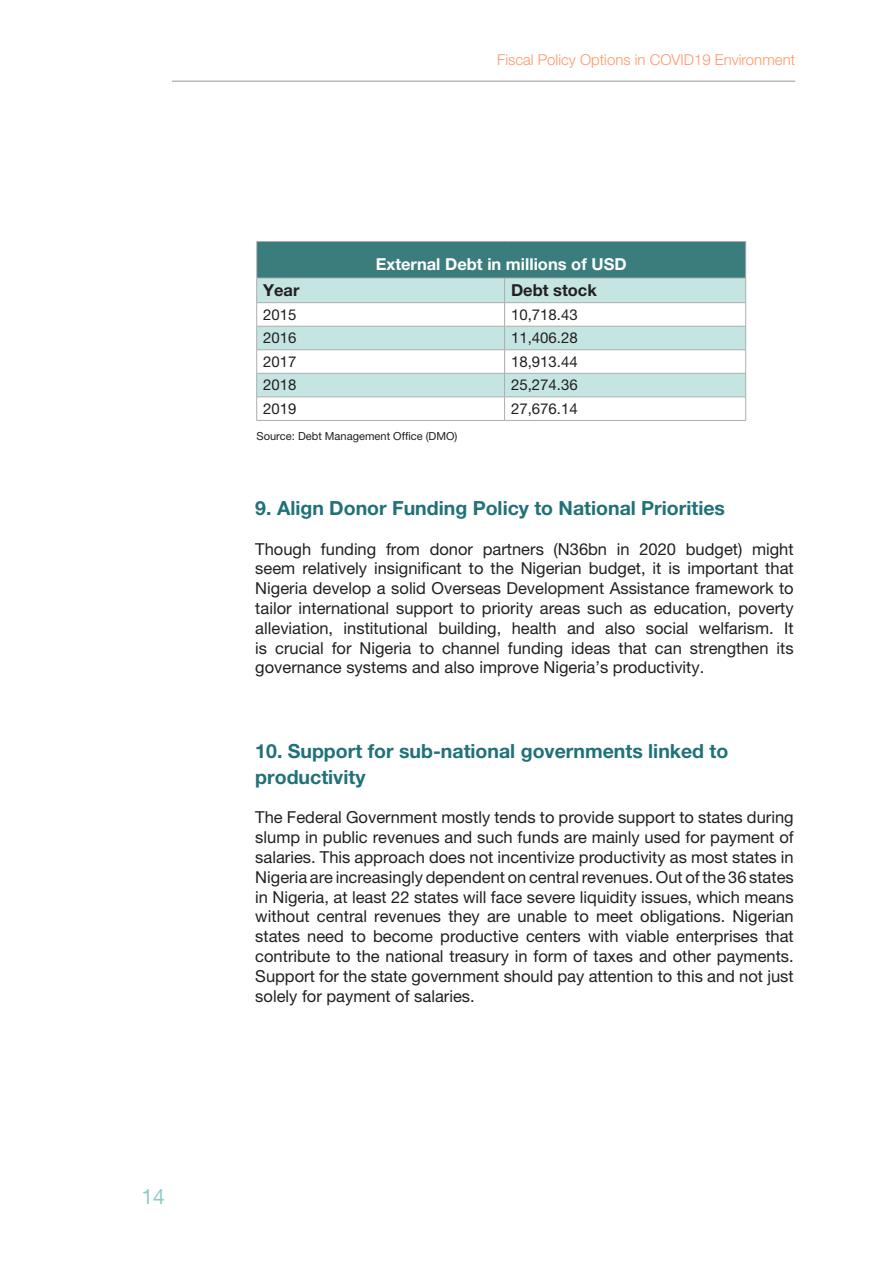
<style>
.page{position:relative;width:893px;height:1263px;background:#fff}
.page>*{position:absolute;margin:0;border:0;box-sizing:border-box;transform-origin:0 0}
.t1{font:21px "Helvetica Neue LT Pro";color:#8bcbc8}
.t2{font:700 19.5px/25.5px "Helvetica Neue LT Pro";color:#207178}
.t3{font:16.5px/19.8px "Helvetica Neue LT Pro";color:#231f20;text-align:justify}
.t4{font:700 16.5px "Helvetica Neue LT Pro";color:#fff}
.t5{font:700 16.5px "Helvetica Neue LT Pro";color:#231f20}
.t6{font:15px "Helvetica Neue LT Pro";color:#231f20}
.t7{font:300 15px "Helvetica Neue LT Pro";color:#ff9666}
.t8{font:11.1px "Helvetica Neue LT Pro";color:#231f20}
</style>
<div class="page">
<hr style="left:172px;top:81px;width:623px;height:1px;background:#999">
<div style="left:257px;top:241px;width:489px;height:37px;background:#3a7d7c"></div>
<svg style="left:257px;top:279px;width:488px;height:118px;fill:#c5e5e3"></svg>
<hr style="left:256px;top:241px;width:249px;height:1px;background:#adadad">
<hr style="left:256px;top:242px;width:1px;height:36px;background:#adadad">
<hr style="left:505px;top:241px;width:241px;height:1px;background:#adadad">
<hr style="left:745px;top:242px;width:1px;height:36px;background:#adadad">
<hr style="left:256px;top:278px;width:249px;height:1px;background:#adadad">
<hr style="left:505px;top:278px;width:241px;height:1px;background:#adadad">
<hr style="left:256px;top:302px;width:249px;height:1px;background:#adadad">
<hr style="left:505px;top:302px;width:241px;height:1px;background:#adadad">
<hr style="left:256px;top:326px;width:249px;height:1px;background:#adadad">
<hr style="left:505px;top:326px;width:241px;height:1px;background:#adadad">
<hr style="left:256px;top:349px;width:249px;height:1px;background:#adadad">
<hr style="left:505px;top:349px;width:241px;height:1px;background:#adadad">
<hr style="left:256px;top:373px;width:249px;height:1px;background:#adadad">
<hr style="left:505px;top:373px;width:241px;height:1px;background:#adadad">
<hr style="left:256px;top:397px;width:249px;height:1px;background:#adadad">
<svg style="left:256px;top:278px;width:1px;height:142px"></svg>
<hr style="left:505px;top:397px;width:241px;height:1px;background:#adadad">
<svg style="left:504px;top:279px;width:1px;height:141px"></svg>
<svg style="left:745px;top:278px;width:1px;height:142px"></svg>
<hr style="left:256px;top:420px;width:249px;height:1px;background:#adadad">
<hr style="left:505px;top:420px;width:241px;height:1px;background:#adadad">
<p class="t1" style="left:141px;top:1184px;width:25px">14</p>
<p class="t7" style="left:497px;top:50px;width:299px">Fiscal Policy Options in COVID19 Environment</p>
<p class="t4" style="left:376px;top:254px;width:252px">External Debt in millions of USD</p>
<p class="t5" style="left:263px;top:280px;width:38px">Year</p>
<p class="t5" style="left:511px;top:280px;width:87px">Debt stock</p>
<p class="t6" style="left:263px;top:305px;width:35px">2015</p>
<p class="t6" style="left:511px;top:305px;width:68px">10,718.43</p>
<p class="t6" style="left:263px;top:329px;width:35px">2016</p>
<p class="t6" style="left:511px;top:329px;width:68px">11,406.28</p>
<p class="t6" style="left:263px;top:353px;width:35px">2017</p>
<p class="t6" style="left:511px;top:353px;width:68px">18,913.44</p>
<p class="t6" style="left:263px;top:376px;width:35px">2018</p>
<p class="t6" style="left:511px;top:376px;width:68px">25,274.36</p>
<p class="t6" style="left:263px;top:400px;width:35px">2019</p>
<p class="t6" style="left:511px;top:400px;width:68px">27,676.14</p>
<p class="t8" style="left:256px;top:429px;width:202px">Source: Debt Management Office (DMO)</p>
<p class="t2" style="left:255px;top:495px;width:471px">9. Align Donor Funding Policy to National Priorities</p>
<p class="t3" style="left:255px;top:539px;width:540px">Though funding from donor partners (N36bn in 2020 budget) might seem relatively insignificant to the Nigerian budget, it is important that Nigeria develop a solid Overseas Development Assistance framework to tailor international support to priority areas such as education, poverty alleviation, institutional building, health and also social welfarism. It is crucial for Nigeria to channel funding ideas that can strengthen its governance systems and also improve Nigeria’s productivity.</p>
<p class="t2" style="left:255px;top:738px;width:475px">10. Support for sub-national governments linked to productivity</p>
<p class="t3" style="left:255px;top:807px;width:540px">The Federal Government mostly tends to provide support to states during slump in public revenues and such funds are mainly used for payment of salaries. This approach does not incentivize productivity as most states in Nigeria are increasingly dependent on central revenues. Out of the 36 states in Nigeria, at least 22 states will face severe liquidity issues, which means without central revenues they are unable to meet obligations. Nigerian states need to become productive centers with viable enterprises that contribute to the national treasury in form of taxes and other payments.<br>Support for the state government should pay attention to this and not just solely for payment of salaries.</p>
</div>
